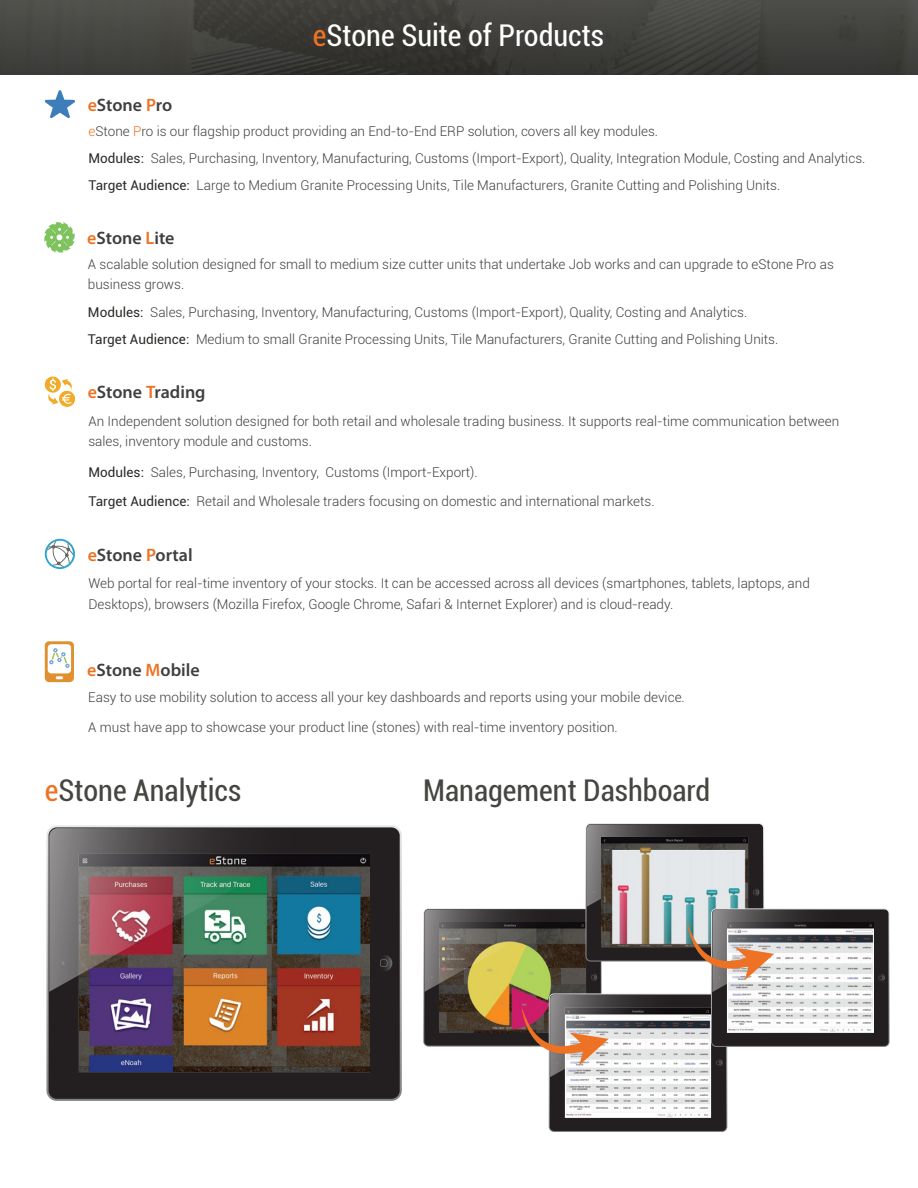
<style>
.page{position:relative;width:918px;height:1188px;background:#fff}
.page>*{position:absolute;margin:0;border:0;box-sizing:border-box;transform-origin:0 0}
.t1{font:condensed 30px "Roboto";color:#454541}
.t2{font:condensed 30px "Roboto";color:#fff}
.t3{font:600 18px "Myriad Pro";color:#3f3f3f}
.t4{font:300 13.5px/19.5px "Roboto";color:#3f3f3f}
.s1{color:#ed7223}
.s2{font-weight:400;color:#2b2a27}
</style>
<div class="page">
<svg style="left:46px;top:825px;width:356px;height:276px;background:#b6b7b9"></svg>
<div style="left:49px;top:827px;width:351px;height:272px;background:#231f20;border-radius:8px"></div>
<svg style="left:375px;top:955px;width:17px;height:17px"></svg>
<svg style="left:380px;top:960px;width:7px;height:7px"></svg>
<img style="left:79px;top:854px;width:290px;height:218px">
<img style="left:49px;top:828px;width:293px;height:164px">
<div style="left:0;top:0;width:918px;height:75px;background:linear-gradient(to bottom,#4b4b46,#343431)"></div>
<svg style="left:44px;top:222px;width:31px;height:31px"></svg>
<svg style="left:45px;top:377px;width:30px;height:30px"></svg>
<svg style="left:45px;top:90px;width:30px;height:28px"></svg>
<svg style="left:45px;top:641px;width:29px;height:41px"></svg>
<svg style="left:45px;top:539px;width:30px;height:30px"></svg>
<svg style="left:423px;top:823px;width:467px;height:309px"></svg>
<h2 class="t3" style="left:88px;top:93px;width:86px"><span class="s1">e</span>Stone <span class="s1">P</span>ro</h2>
<h1 class="t2" style="left:313px;top:15px;width:293px"><span class="s1">e</span>Stone Suite of Products</h1>
<p class="t4" style="left:88px;top:117px;width:779px;line-height:27.2px"><span class="s1">e</span>Stone <span class="s1">P</span>ro is our flagship product providing an End-to-End ERP solution, covers all key modules.<br><span class="s2">Modules:</span> Sales, Purchasing, Inventory, Manufacturing, Customs (Import-Export), Quality, Integration Module, Costing and Analytics.<br><span class="s2">Target Audience:</span> Large to Medium Granite Processing Units, Tile Manufacturers, Granite Cutting and Polishing Units.</p>
<h2 class="t3" style="left:87px;top:226px;width:89px"><span class="s1">e</span>Stone <span class="s1">L</span>ite</h2>
<p class="t4" style="left:88px;top:254px;width:747px">A scalable solution designed for small to medium size cutter units that undertake Job works and can upgrade to eStone Pro as business grows.</p>
<p class="t4" style="left:88px;top:298px;width:692px;line-height:26.7px"><span class="s2">Modules:</span> Sales, Purchasing, Inventory, Manufacturing, Customs (Import-Export), Quality, Costing and Analytics.<br><span class="s2">Target Audience:</span> Medium to small Granite Processing Units, Tile Manufacturers, Granite Cutting and Polishing Units.</p>
<h2 class="t3" style="left:88px;top:381px;width:119px"><span class="s1">e</span>Stone <span class="s1">T</span>rading</h2>
<p class="t4" style="left:88px;top:411px;width:752px">An Independent solution designed for both retail and wholesale trading business. It supports real-time communication between sales, inventory module and customs.</p>
<p class="t4" style="left:88px;top:458px;width:568px;line-height:28.5px"><span class="s2">Modules:</span> Sales, Purchasing, Inventory, Customs (Import-Export).<br><span class="s2">Target Audience:</span> Retail and Wholesale traders focusing on domestic and international markets.</p>
<h2 class="t3" style="left:88px;top:543px;width:106px"><span class="s1">e</span>Stone <span class="s1">P</span>ortal</h2>
<p class="t4" style="left:88px;top:572px;width:723px;line-height:21px">Web portal for real-time inventory of your stocks. It can be accessed across all devices (smartphones, tablets, laptops, and<br>Desktops), browsers (Mozilla Firefox, Google Chrome, Safari &amp; Internet Explorer) and is cloud-ready.</p>
<h2 class="t3" style="left:87px;top:658px;width:114px"><span class="s1">e</span>Stone <span class="s1">M</span>obile</h2>
<p class="t4" style="left:88px;top:687px;width:598px">Easy to use mobility solution to access all your key dashboards and reports using your mobile device.</p>
<p class="t4" style="left:88px;top:717px;width:531px">A must have app to showcase your product line (stones) with real-time inventory position.</p>
<h1 class="t1" style="left:45px;top:770px;width:198px"><span class="s1">e</span>Stone Analytics</h1>
<h1 class="t1" style="left:423px;top:770px;width:289px">Management Dashboard</h1>
</div>
